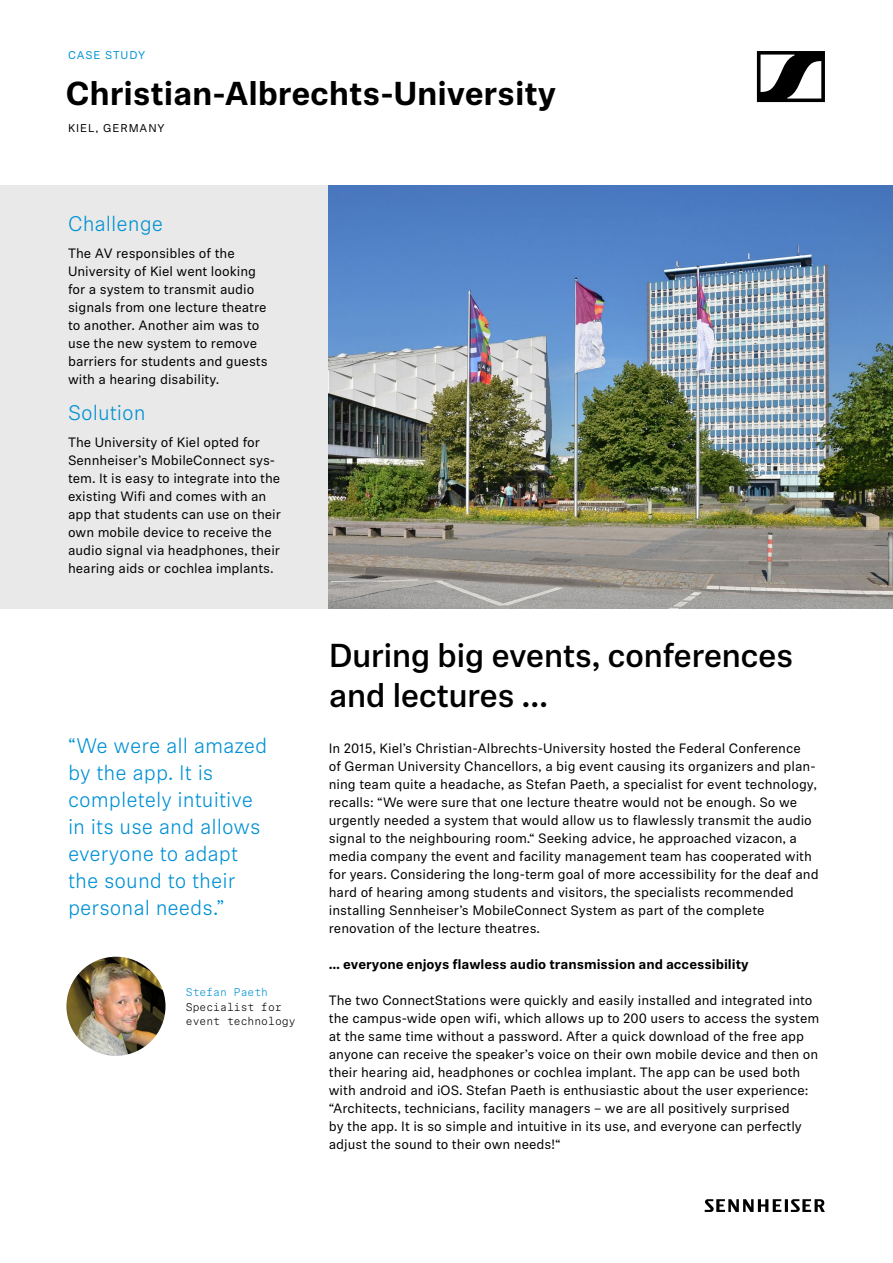
<style>
.page{position:relative;width:893px;height:1263px;background:#fff}
.page>*{position:absolute;margin:0;border:0;box-sizing:border-box;transform-origin:0 0}
.t1{font:500 33px/40.5px "Sennheiser Neue";letter-spacing:-.02em;color:#000}
.t2{font:700 33px "Sennheiser Neue";letter-spacing:-.005em;color:#000}
.t3{font:300 21px/27px "Sennheiser Neue";color:#0091d5}
.t4{font:300 21px "Sennheiser Neue";color:#0092d3}
.t5{font:13.5px/18px "Sennheiser Neue";color:#000}
.t6{font:700 13.5px "Sennheiser Neue";color:#000}
.t7{font:11.25px/14.7px "Sennheiser Neue Monospaced";color:#000}
.t8{font:11.25px "Sennheiser Neue";letter-spacing:.08em;color:#000}
.t9{font:11.25px "Sennheiser Neue Monospaced";color:#0091d5}
.t10{font:11.25px "Sennheiser Neue";letter-spacing:.075em;color:#0092d3}
</style>
<div class="page">
<svg style="left:757px;top:51px;width:68px;height:51px"></svg>
<svg style="left:705px;top:1199px;width:120px;height:13px"></svg>
<div style="left:0;top:186px;width:329px;height:423px;background:#e9e9e9"></div>
<img style="left:329px;top:186px;width:564px;height:423px">
<img style="left:66px;top:957px;width:99px;height:99px;border-radius:49px">
<p class="t10" style="left:68px;top:47px;width:79px">CASE STUDY</p>
<h1 class="t2" style="left:66px;top:70px;width:492px">Christian-Albrechts-University</h1>
<p class="t8" style="left:68px;top:120px;width:98px">KIEL, GERMANY</p>
<h2 class="t4" style="left:68px;top:209px;width:97px">Challenge</h2>
<p class="t5" style="left:68px;top:243px;width:201px">The AV responsibles of the<br>University of Kiel went looking for a system to transmit audio signals from one lecture theatre to another. Another aim was to use the new system to remove barriers for students and guests with a hearing disability.</p>
<h2 class="t4" style="left:68px;top:398px;width:79px">Solution</h2>
<p class="t5" style="left:68px;top:432px;width:214px">The University of Kiel opted for Sennheiser’s MobileConnect sys&shy;tem. It is easy to integrate into the existing Wifi and comes with an app that students can use on their own mobile device to receive the audio signal via headphones, their hearing aids or cochlea implants.</p>
<h2 class="t3" style="left:68px;top:731px;width:201px">“We were all amazed by the app. It is completely intuitive in its use and allows everyone to adapt the sound to their personal needs.”</h2>
<p class="t9" style="left:186px;top:984px;width:84px">Stefan Paeth</p>
<p class="t7" style="left:186px;top:999px;width:111px">Specialist for event technology</p>
<h1 class="t1" style="left:329px;top:633px;width:466px">During big events, conferences and lectures …</h1>
<p class="t5" style="left:329px;top:738px;width:491px">In 2015, Kiel’s Christian-Albrechts-University hosted the Federal Conference<br>of German University Chancellors, a big event causing its organizers and plan&shy;ning team quite a headache, as Stefan Paeth, a specialist for event technology, recalls: “We were sure that one lecture theatre would not be enough. So we urgently needed a system that would allow us to flawlessly transmit the audio signal to the neighbouring room.“ Seeking advice, he approached vizacon, a media company the event and facility management team has cooperated with for years. Considering the long-term goal of more accessibility for the deaf and hard of hearing among students and visitors, the specialists recommended installing Sennheiser’s MobileConnect System as part of the complete renovation of the lecture theatres.</p>
<p class="t6" style="left:329px;top:954px;width:421px">… everyone enjoys flawless audio transmission and accessibility</p>
<p class="t5" style="left:329px;top:990px;width:492px">The two ConnectStations were quickly and easily installed and integrated into the campus-wide open wifi, which allows up to 200 users to access the system at the same time without a password. After a quick download of the free app anyone can receive the speaker’s voice on their own mobile device and then on their hearing aid, headphones or cochlea implant. The app can be used both with android and iOS. Stefan Paeth is enthusiastic about the user experience: “Architects, technicians, facility managers – we are all positively surprised<br>by the app. It is so simple and intuitive in its use, and everyone can perfectly adjust the sound to their own needs!“</p>
</div>
